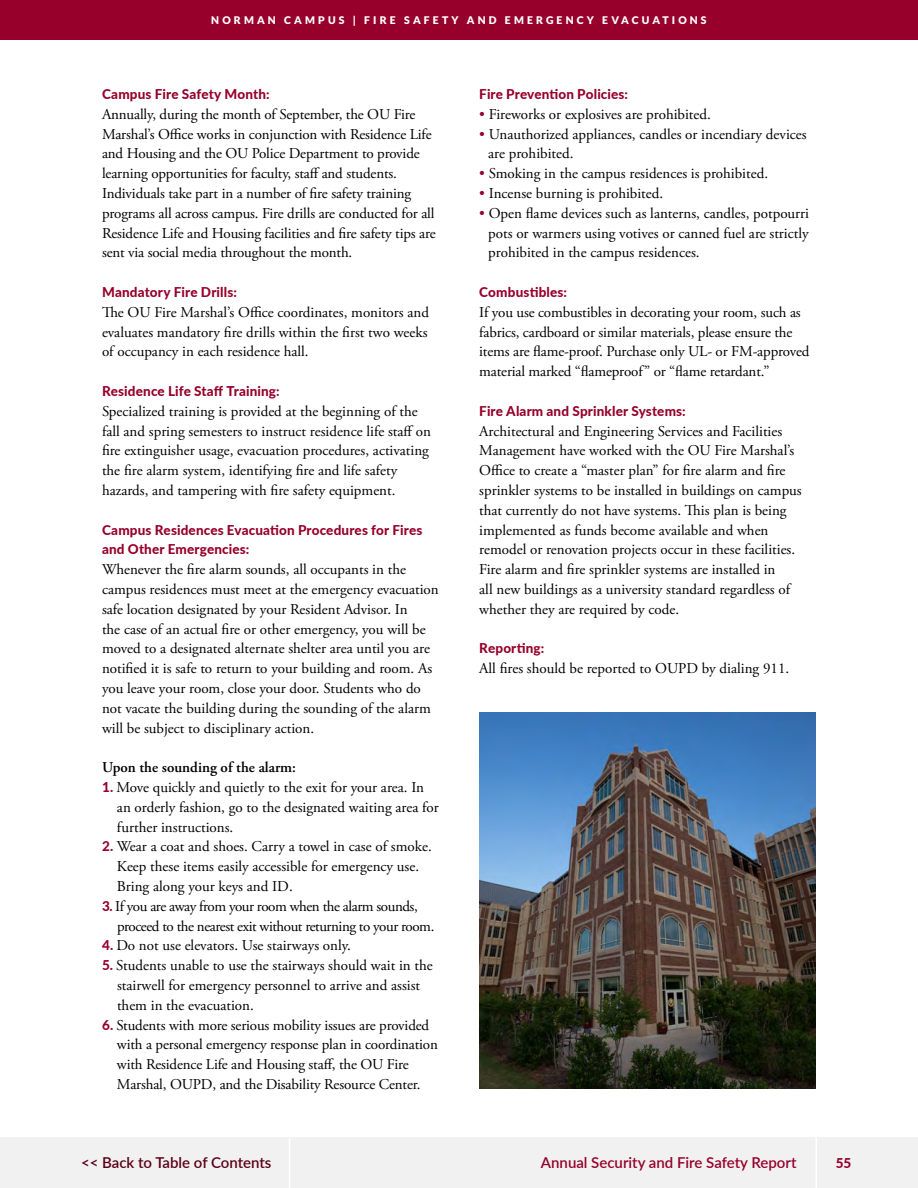
<style>
.page{position:relative;width:918px;height:1188px;background:#fff}
.page>*{position:absolute;margin:0;border:0;box-sizing:border-box;transform-origin:0 0}
.T1_2Col{font:15px/19.8px "Adobe Garamond Pro";color:#000}
.T1_2Col-2{font:15px/19.8px "Adobe Garamond Pro";letter-spacing:-.03em;color:#000}
.t1{font:600 15px "Lato";color:#96002b}
.T1_2Col_NoSp{font:600 15px "Adobe Garamond Pro";color:#000}
.t2{font:600 15px "Lato";color:#5b0017}
.T1_2Col_NoSp-2{font:800 13.5px/19.8px "Lato";letter-spacing:.01em;color:#96002b}
.t3{font:900 10.5px "Lato";letter-spacing:.3em;color:#fff}
.s1{font-family:"Lato";font-weight:800;font-size:13.5px;color:#96002b}
.s2{color:#96002b}
</style>
<div class="page">
<div style="left:0;top:1138px;width:918px;height:50px;background:#f1f1f2"></div>
<hr style="left:816px;top:1136px;width:1px;height:52px;background:#fff">
<div style="left:0;top:0;width:918px;height:40px;background:#96002b"></div>
<hr style="left:289px;top:1138px;width:1px;height:50px;background:#fff">
<img style="left:479px;top:713px;width:337px;height:376px">
<p class="t3" style="left:211px;top:14px;width:23px">N ORMAN</p>
<p class="t3" style="left:284px;top:14px;width:22px">C AMPUS</p>
<p class="t3" style="left:353px;top:14px;width:355px">| FIRE SAFETY AND EMERGENCY EVACUATIONS</p>
<p class="T1_2Col_NoSp-2" style="left:102px;top:84px;width:169px">Campus Fire Safety Month:</p>
<p class="T1_2Col" style="left:102px;top:105px;width:335px">Annually, during the month of September, the OU Fire Marshal’s Office works in conjunction with Residence Life and Housing and the OU Police Department to provide learning opportunities for faculty, staff and students.<br>Individuals take part in a number of fire safety training programs all across campus. Fire drills are conducted for all Residence Life and Housing facilities and fire safety tips are sent via social media throughout the month.</p>
<p class="T1_2Col_NoSp-2" style="left:102px;top:282px;width:136px">Mandatory Fire Drills:</p>
<p class="T1_2Col" style="left:102px;top:303px;width:329px;text-align:justify">The OU Fire Marshal’s Office coordinates, monitors and evaluates mandatory fire drills within the first two weeks of occupancy in each residence hall.</p>
<p class="T1_2Col_NoSp-2" style="left:102px;top:381px;width:179px">Residence Life Staff Training:</p>
<p class="T1_2Col" style="left:102px;top:402px;width:330px">Specialized training is provided at the beginning of the fall and spring semesters to instruct residence life staff on fire extinguisher usage, evacuation procedures, activating the fire alarm system, identifying fire and life safety hazards, and tampering with fire safety equipment.</p>
<p class="T1_2Col_NoSp-2" style="left:102px;top:519px;width:322px">Campus Residences Evacuation Procedures for Fires and Other Emergencies:</p>
<p class="T1_2Col" style="left:102px;top:560px;width:338px">Whenever the fire alarm sounds, all occupants in the campus residences must meet at the emergency evacuation safe location designated by your Resident Advisor. In<br>the case of an actual fire or other emergency, you will be moved to a designated alternate shelter area until you are notified it is safe to return to your building and room. As you leave your room, close your door. Students who do not vacate the building during the sounding of the alarm will be subject to disciplinary action.</p>
<p class="T1_2Col_NoSp" style="left:102px;top:759px;width:196px">Upon the sounding of the alarm:</p>
<p class="T1_2Col" style="left:117px;top:778px;width:323px;text-indent:-15px"><span class="s1">1.</span> Move quickly and quietly to the exit for your area. In an orderly fashion, go to the designated waiting area for further instructions.</p>
<p class="T1_2Col" style="left:117px;top:837px;width:316px;text-indent:-15px"><span class="s1">2.</span> Wear a coat and shoes. Carry a towel in case of smoke.<br>Keep these items easily accessible for emergency use.<br>Bring along your keys and ID.</p>
<p class="T1_2Col-2" style="left:117px;top:897px;width:319px;text-indent:-15px"><span class="s1">3.</span> If you are away from your room when the alarm sounds, proceed to the nearest exit without returning to your room.</p>
<p class="T1_2Col" style="left:102px;top:936px;width:250px"><span class="s1">4.</span> Do not use elevators. Use stairways only.</p>
<p class="T1_2Col" style="left:117px;top:956px;width:317px;text-indent:-15px"><span class="s1">5.</span> Students unable to use the stairways should wait in the stairwell for emergency personnel to arrive and assist them in the evacuation.</p>
<p class="T1_2Col" style="left:117px;top:1015px;width:322px;text-indent:-15px"><span class="s1">6.</span> Students with more serious mobility issues are provided with a personal emergency response plan in coordination with Residence Life and Housing staff, the OU Fire Marshal, OUPD, and the Disability Resource Center.</p>
<p class="T1_2Col_NoSp-2" style="left:479px;top:84px;width:150px">Fire Prevention Policies:</p>
<p class="T1_2Col" style="left:479px;top:105px;width:233px"><span class="s2">•</span> Fireworks or explosives are prohibited.</p>
<p class="T1_2Col" style="left:488px;top:124px;width:320px;text-indent:-9px"><span class="s2">•</span> Unauthorized appliances, candles or incendiary devices are prohibited.</p>
<p class="T1_2Col" style="left:479px;top:164px;width:290px"><span class="s2">•</span> Smoking in the campus residences is prohibited.</p>
<p class="T1_2Col" style="left:479px;top:184px;width:185px"><span class="s2">•</span> Incense burning is prohibited.</p>
<p class="T1_2Col" style="left:488px;top:204px;width:322px;text-align:justify;text-indent:-9px"><span class="s2">•</span> Open flame devices such as lanterns, candles, potpourri pots or warmers using votives or canned fuel are strictly prohibited in the campus residences.</p>
<p class="T1_2Col_NoSp-2" style="left:479px;top:282px;width:89px">Combustibles:</p>
<p class="T1_2Col" style="left:479px;top:303px;width:332px">If you use combustibles in decorating your room, such as fabrics, cardboard or similar materials, please ensure the items are flame-proof. Purchase only UL- or FM-approved material marked “flameproof” or “flame retardant.”</p>
<p class="T1_2Col_NoSp-2" style="left:479px;top:400px;width:208px">Fire Alarm and Sprinkler Systems:</p>
<p class="T1_2Col" style="left:479px;top:421px;width:324px">Architectural and Engineering Services and Facilities Management have worked with the OU Fire Marshal’s Office to create a “master plan” for fire alarm and fire sprinkler systems to be installed in buildings on campus that currently do not have systems. This plan is being implemented as funds become available and when remodel or renovation projects occur in these facilities.<br>Fire alarm and fire sprinkler systems are installed in<br>all new buildings as a university standard regardless of whether they are required by code.</p>
<p class="T1_2Col_NoSp-2" style="left:479px;top:638px;width:67px">Reporting:</p>
<p class="T1_2Col" style="left:479px;top:659px;width:312px">All fires should be reported to OUPD by dialing 911.</p>
<p class="t2" style="left:81px;top:1152px;width:192px">&lt;&lt; Back to Table of Contents</p>
<p class="t1" style="left:541px;top:1152px;width:257px">Annual Security and Fire Safety Report</p>
<p class="T1_2Col_NoSp-2" style="left:836px;top:1153px;width:17px">55</p>
</div>
